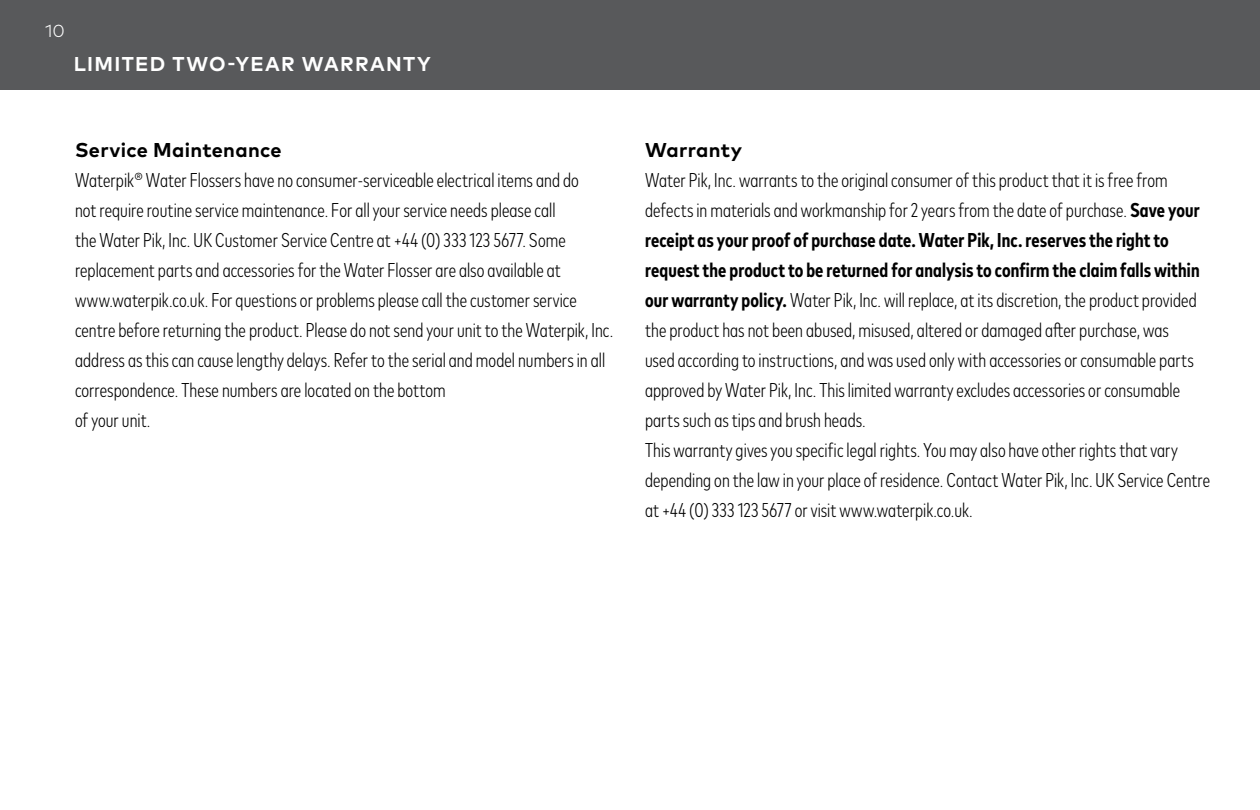
<style>
.page{position:relative;width:1260px;height:810px;background:#fff}
.page>*{position:absolute;margin:0;border:0;box-sizing:border-box;transform-origin:0 0}
.t1{font:300 condensed 20px/30px "Mark Pro";letter-spacing:.005em;color:#000}
.t2{font:700 20px "Mark Pro";letter-spacing:.015em;color:#000}
.t3{font:700 20px "Mark Pro";letter-spacing:.065em;color:#fff}
.t4{font:300 17.5px "Mark Pro";color:#fff}
.s1{font-weight:700}
</style>
<div class="page">
<div style="left:0;top:0;width:1260px;height:90px;background:#58595b"></div>
<p class="t4" style="left:45px;top:17px;width:21px">10</p>
<p class="t3" style="left:74px;top:49px;width:358px">LIMITED TWO-YEAR WARRANTY</p>
<p class="t2" style="left:75px;top:135px;width:208px">Service Maintenance</p>
<p class="t1" style="left:75px;top:164px;width:540px">Waterpik® Water Flossers have no consumer-serviceable electrical items and do<br>not require routine service maintenance. For all your service needs please call<br>the Water Pik, Inc. UK Customer Service Centre at +44 (0) 333 123 5677. Some replacement parts and accessories for the Water Flosser are also available at www.waterpik.co.uk. For questions or problems please call the customer service centre before returning the product. Please do not send your unit to the Waterpik, Inc. address as this can cause lengthy delays. Refer to the serial and model numbers in all correspondence. These numbers are located on the bottom<br>of your unit.</p>
<p class="t2" style="left:645px;top:135px;width:98px">Warranty</p>
<p class="t1" style="left:645px;top:164px;width:567px">Water Pik, Inc. warrants to the original consumer of this product that it is free from defects in materials and workmanship for 2 years from the date of purchase. <span class="s1">Save your receipt as your proof of purchase date. Water Pik, Inc. reserves the right to request the product to be returned for analysis to confirm the claim falls within our warranty policy.</span> Water Pik, Inc. will replace, at its discretion, the product provided the product has not been abused, misused, altered or damaged after purchase, was<br>used according to instructions, and was used only with accessories or consumable parts approved by Water Pik, Inc. This limited warranty excludes accessories or consumable parts such as tips and brush heads.<br>This warranty gives you specific legal rights. You may also have other rights that vary depending on the law in your place of residence. Contact Water Pik, Inc. UK Service Centre at +44 (0) 333 123 5677 or visit www.waterpik.co.uk.</p>
</div>
